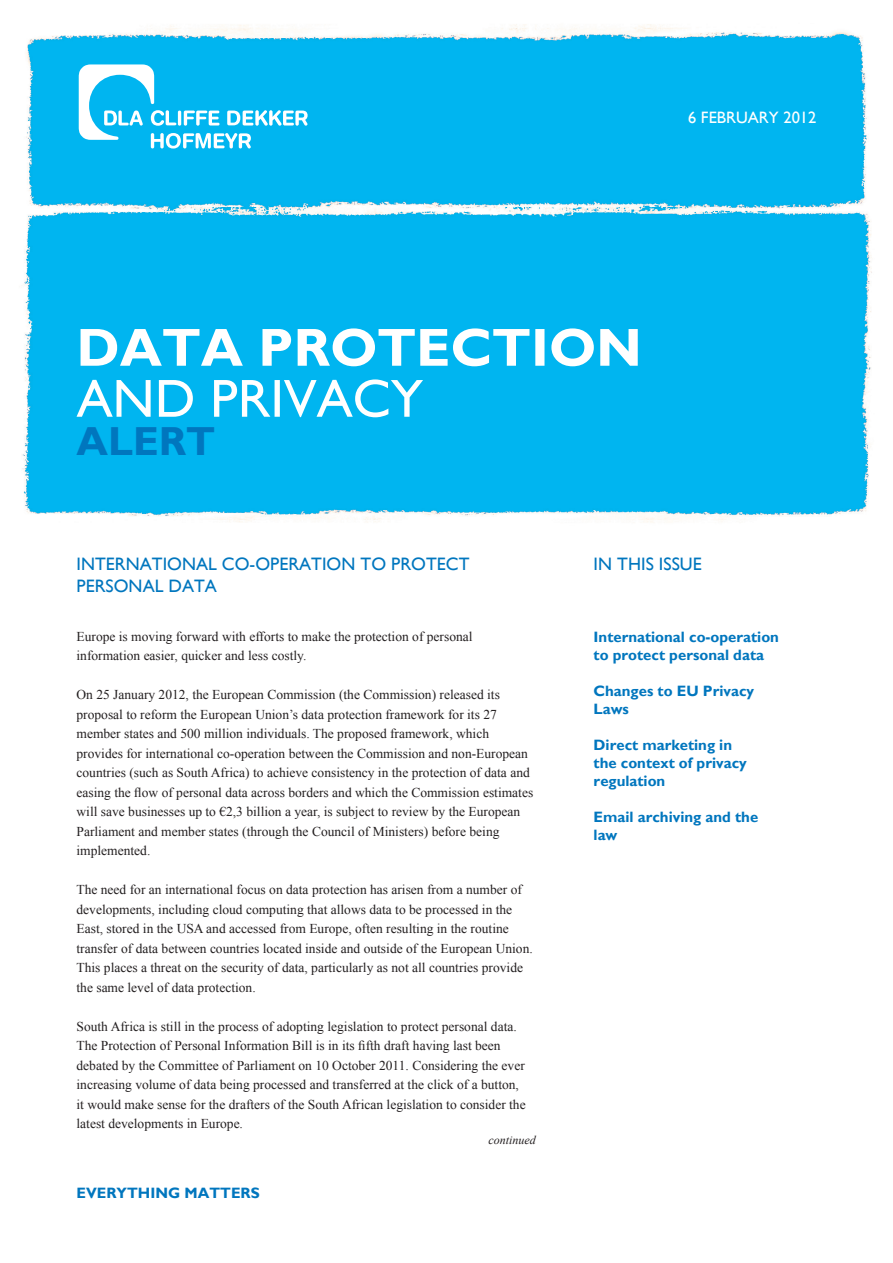
<style>
.page{position:relative;width:893px;height:1263px;background:#fff}
.page>*{position:absolute;margin:0;border:0;box-sizing:border-box;transform-origin:0 0}
.t1{font:700 54px "Gill Sans";color:#fff}
.t2{font:54px "Gill Sans";color:#fff}
.t3{font:700 40.5px "Gill Sans";color:#0076be}
.t4{font:18px/21.6px "Gill Sans";color:#0076be}
.t5{font:16.5px "Gill Sans";color:#fff}
.t6{font:700 15px/18px "Gill Sans";color:#0076be}
.t7{font:13.5px/19.5px "Times New Roman";color:#231f20}
.t8{font:italic 12px "Times New Roman";color:#231f20}
</style>
<div class="page">
<img style="left:22px;top:24px;width:850px;height:499px">
<svg style="left:79px;top:64px;width:229px;height:85px"></svg>
<p class="t5" style="left:688px;top:108px;width:130px">6 FEBRUARY 2012</p>
<p class="t1" style="left:77px;top:316px;width:567px">DATA PROTECTION</p>
<p class="t2" style="left:77px;top:367px;width:348px">AND PRIVACY</p>
<p class="t3" style="left:77px;top:417px;width:140px">ALERT</p>
<p class="t4" style="left:77px;top:554px;width:394px">INTERNATIONAL CO-OPERATION TO PROTECT<br>PERSONAL DATA</p>
<p class="t7" style="left:77px;top:626px;width:398px">Europe is moving forward with efforts to make the protection of personal information easier, quicker and less costly.</p>
<p class="t7" style="left:77px;top:685px;width:458px">On 25 January 2012, the European Commission (the Commission) released its proposal to reform the European Union’s data protection framework for its 27 member states and 500 million individuals. The proposed framework, which provides for international co-operation between the Commission and non-European countries (such as South Africa) to achieve consistency in the protection of data and easing the flow of personal data across borders and which the Commission estimates will save businesses up to €2,3 billion a year, is subject to review by the European Parliament and member states (through the Council of Ministers) before being implemented.</p>
<p class="t7" style="left:77px;top:880px;width:458px">The need for an international focus on data protection has arisen from a number of developments, including cloud computing that allows data to be processed in the East, stored in the USA and accessed from Europe, often resulting in the routine transfer of data between countries located inside and outside of the European Union.<br>This places a threat on the security of data, particularly as not all countries provide the same level of data protection.</p>
<p class="t7" style="left:77px;top:1016px;width:451px">South Africa is still in the process of adopting legislation to protect personal data.<br>The Protection of Personal Information Bill is in its fifth draft having last been debated by the Committee of Parliament on 10 October 2011. Considering the ever increasing volume of data being processed and transferred at the click of a button, it would make sense for the drafters of the South African legislation to consider the latest developments in Europe.</p>
<p class="t6" style="left:77px;top:1184px;width:185px">EVERYTHING MATTERS</p>
<p class="t8" style="left:488px;top:1131px;width:49px">continued</p>
<p class="t4" style="left:594px;top:554px;width:110px">IN THIS ISSUE</p>
<p class="t6" style="left:594px;top:628px;width:187px">International co-operation to protect personal data</p>
<p class="t6" style="left:594px;top:682px;width:162px">Changes to EU Privacy<br>Laws</p>
<p class="t6" style="left:594px;top:736px;width:155px">Direct marketing in the context of privacy regulation</p>
<p class="t6" style="left:594px;top:808px;width:166px">Email archiving and the law</p>
</div>
